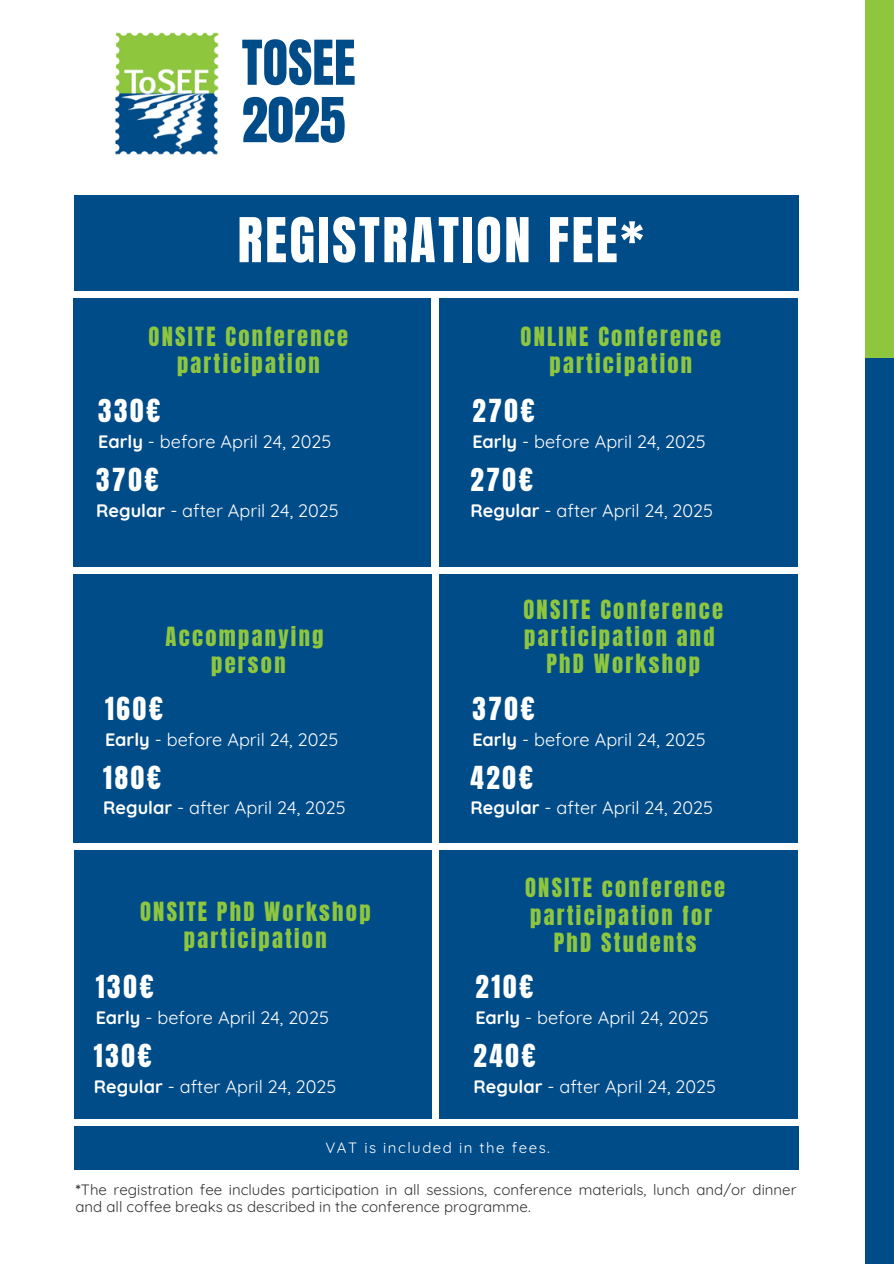
<style>
.page{position:relative;width:894px;height:1264px;background:#fff}
.page>*{position:absolute;margin:0;border:0;box-sizing:border-box;transform-origin:0 0}
.t1{font:52.5px "Anton";letter-spacing:.05em;color:#fff}
.t2{font:52.5px/57.3px "Anton";color:#004c89}
.t3{font:27px "Anton";letter-spacing:.1em;color:#fff}
.t4{font:22.5px/27px "Anton";letter-spacing:.1em;color:#8ec63e;text-align:center}
.t5{font:18px "Quicksand";color:#fff}
.t6{font:15px/16.8px "Quicksand";color:#333}
.t7{font:15px "Quicksand";letter-spacing:.1em;color:#fff}
.s1{font-weight:700}
</style>
<div class="page">
<div style="left:439px;top:850px;width:358px;height:268px;background:#004c89"></div>
<div style="left:75px;top:850px;width:357px;height:268px;background:#004c89"></div>
<div style="left:439px;top:574px;width:358px;height:268px;background:#004c89"></div>
<div style="left:74px;top:298px;width:357px;height:268px;background:#004c89"></div>
<div style="left:74px;top:195px;width:723px;height:96px;background:#004c89"></div>
<div style="left:439px;top:298px;width:358px;height:268px;background:#004c89"></div>
<div style="left:74px;top:574px;width:358px;height:268px;background:#004c89"></div>
<div style="left:74px;top:1126px;width:724px;height:44px;background:#004c89"></div>
<div style="left:864px;top:358px;width:29px;height:905px;background:#004c89"></div>
<div style="left:864px;top:0;width:29px;height:358px;background:#8ec63e"></div>
<img style="left:115px;top:32px;width:104px;height:123px">
<p class="t2" style="left:242px;top:35px;width:115px">TOSEE<br>2025</p>
<p class="t1" style="left:237px;top:202px;width:408px">REGISTRATION FEE*</p>
<h1 class="t4" style="left:148px;top:323px;width:201px">ONSITE Conference participation</h1>
<h4 class="t4" style="left:520px;top:323px;width:202px">ONLINE Conference participation</h4>
<h1 class="t3" style="left:98px;top:391px;width:64px">330€</h1>
<h2 class="t3" style="left:472px;top:391px;width:64px">270€</h2>
<h2 class="t5" style="left:98px;top:430px;width:234px"><span class="s1">Early</span> - before April 24, 2025</h2>
<h2 class="t5" style="left:472px;top:430px;width:234px"><span class="s1">Early</span> - before April 24, 2025</h2>
<h3 class="t3" style="left:96px;top:460px;width:64px">370€</h3>
<h3 class="t3" style="left:470px;top:460px;width:64px">270€</h3>
<h4 class="t5" style="left:96px;top:498px;width:244px"><span class="s1">Regular</span> - after April 24, 2025</h4>
<h4 class="t5" style="left:470px;top:498px;width:244px"><span class="s1">Regular</span> - after April 24, 2025</h4>
<h4 class="t4" style="left:166px;top:623px;width:159px">Accompanying person</h4>
<h4 class="t4" style="left:523px;top:596px;width:201px">ONSITE Conference participation and<br>PhD Workshop</h4>
<h2 class="t3" style="left:105px;top:689px;width:59px">160€</h2>
<h2 class="t3" style="left:472px;top:689px;width:64px">370€</h2>
<h2 class="t5" style="left:105px;top:727px;width:234px"><span class="s1">Early</span> - before April 24, 2025</h2>
<h2 class="t5" style="left:472px;top:727px;width:234px"><span class="s1">Early</span> - before April 24, 2025</h2>
<h3 class="t3" style="left:103px;top:757px;width:59px">180€</h3>
<h3 class="t3" style="left:470px;top:757px;width:64px">420€</h3>
<h4 class="t5" style="left:103px;top:796px;width:244px"><span class="s1">Regular</span> - after April 24, 2025</h4>
<h4 class="t5" style="left:470px;top:796px;width:244px"><span class="s1">Regular</span> - after April 24, 2025</h4>
<h4 class="t4" style="left:140px;top:898px;width:232px">ONSITE PhD Workshop participation</h4>
<h4 class="t4" style="left:525px;top:874px;width:201px">ONSITE conference participation for<br>PhD Students</h4>
<h2 class="t3" style="left:96px;top:967px;width:59px">130€</h2>
<h2 class="t3" style="left:475px;top:967px;width:59px">210€</h2>
<h2 class="t5" style="left:96px;top:1005px;width:234px"><span class="s1">Early</span> - before April 24, 2025</h2>
<h2 class="t5" style="left:475px;top:1005px;width:234px"><span class="s1">Early</span> - before April 24, 2025</h2>
<h3 class="t3" style="left:94px;top:1036px;width:59px">130€</h3>
<h3 class="t3" style="left:473px;top:1036px;width:64px">240€</h3>
<h4 class="t5" style="left:94px;top:1074px;width:244px"><span class="s1">Regular</span> - after April 24, 2025</h4>
<h4 class="t5" style="left:473px;top:1074px;width:244px"><span class="s1">Regular</span> - after April 24, 2025</h4>
<h2 class="t7" style="left:325px;top:1137px;width:226px">VAT is included in the fees.</h2>
<h4 class="t6" style="left:75px;top:1181px;width:722px"><span class="s1">*</span>The registration fee includes participation in all sessions, conference materials, lunch and/or dinner and all coffee breaks as described in the conference programme.</h4>
</div>
